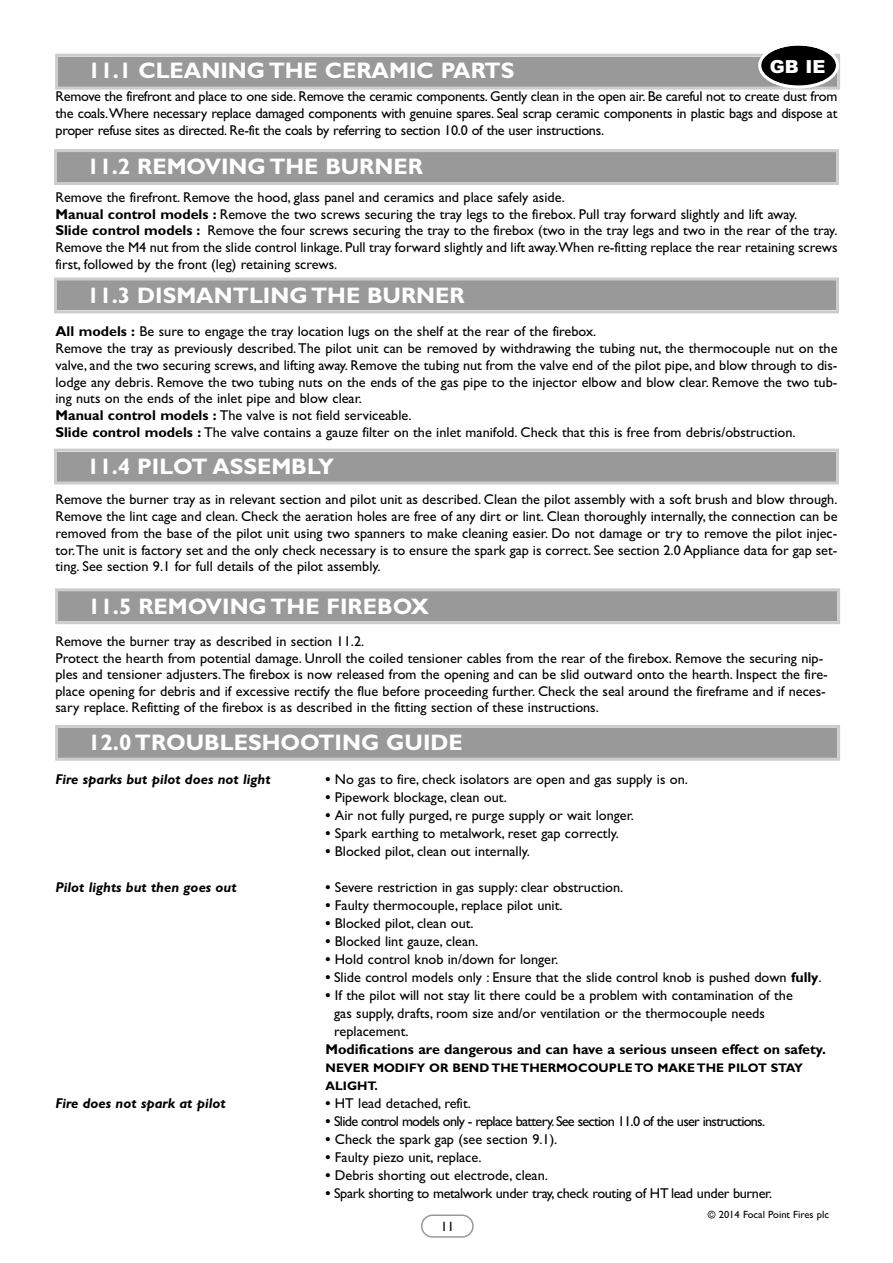
<style>
.page{position:relative;width:893px;height:1263px;background:#fff}
.page>*{position:absolute;margin:0;border:0;box-sizing:border-box;transform-origin:0 0}
.t1{font:700 22.5px "Gill Sans";color:#fff}
.t2{font:900 18px "Arial";color:#fff}
.t3{font:14.25px/16.8px "Gill Sans";color:#000}
.t4{font:italic 700 14.25px "Gill Sans";color:#000}
.t5{font:14.25px "Gill Sans";letter-spacing:-.05em;color:#000}
.t6{font:14.25px "Gill Sans";letter-spacing:-.025em;color:#000}
.t7{font:700 14.25px "Gill Sans";color:#000}
.t8{font:13.5px "Gill Sans";color:#000}
.t9{font:700 12.45px/18px "Gill Sans";color:#000}
.t10{font:10.5px "Gill Sans";color:#000}
.s1{font-weight:700}
</style>
<div class="page">
<div style="left:58px;top:57px;width:779px;height:30px;background:#999"></div>
<div style="left:55px;top:54px;width:785px;height:36px;border:3px solid #ccc"></div>
<svg style="left:758px;top:45px;width:81px;height:44px"></svg>
<div style="left:57px;top:152px;width:779px;height:30px;background:#999"></div>
<div style="left:54px;top:149px;width:785px;height:36px;border:3px solid #ccc"></div>
<div style="left:57px;top:281px;width:779px;height:29px;background:#999"></div>
<div style="left:54px;top:278px;width:785px;height:35px;border:3px solid #ccc"></div>
<div style="left:57px;top:452px;width:779px;height:29px;background:#999"></div>
<div style="left:54px;top:449px;width:785px;height:35px;border:3px solid #ccc"></div>
<svg style="left:421px;top:1214px;width:53px;height:24px"></svg>
<div style="left:58px;top:591px;width:779px;height:30px;background:#999"></div>
<div style="left:55px;top:588px;width:785px;height:36px;border:3px solid #ccc"></div>
<div style="left:58px;top:728px;width:779px;height:30px;background:#999"></div>
<div style="left:55px;top:725px;width:785px;height:36px;border:3px solid #ccc"></div>
<h1 class="t1" style="left:88px;top:57px;width:428px">11.1 CLEANING THE CERAMIC PARTS</h1>
<p class="t2" style="left:770px;top:56px;width:57px">GB IE</p>
<p class="t3" style="left:55px;top:88px;width:783px;text-align:justify">Remove the firefront and place to one side. Remove the ceramic components. Gently clean in the open air. Be careful not to create dust from the coals.Where necessary replace damaged components with genuine spares. Seal scrap ceramic components in plastic bags and dispose at proper refuse sites as directed. Re-fit the coals by referring to section 10.0 of the user instructions.</p>
<h1 class="t1" style="left:87px;top:154px;width:337px">11.2 REMOVING THE BURNER</h1>
<p class="t3" style="left:55px;top:188px;width:783px">Remove the firefront. Remove the hood, glass panel and ceramics and place safely aside.<br><span class="s1">Manual control models :</span> Remove the two screws securing the tray legs to the firebox. Pull tray forward slightly and lift away.<br><span class="s1">Slide control models :</span> Remove the four screws securing the tray to the firebox (two in the tray legs and two in the rear of the tray.<br>Remove the M4 nut from the slide control linkage. Pull tray forward slightly and lift away.When re-fitting replace the rear retaining screws first, followed by the front (leg) retaining screws.</p>
<h1 class="t1" style="left:87px;top:282px;width:379px">11.3 DISMANTLING THE BURNER</h1>
<p class="t3" style="left:55px;top:323px;width:783px"><span class="s1">All models :</span> Be sure to engage the tray location lugs on the shelf at the rear of the firebox.<br>Remove the tray as previously described.The pilot unit can be removed by withdrawing the tubing nut, the thermocouple nut on the valve, and the two securing screws, and lifting away. Remove the tubing nut from the valve end of the pilot pipe, and blow through to dis&shy;lodge any debris. Remove the two tubing nuts on the ends of the gas pipe to the injector elbow and blow clear. Remove the two tub&shy;ing nuts on the ends of the inlet pipe and blow clear.<br><span class="s1">Manual control models :</span> The valve is not field serviceable.<br><span class="s1">Slide control models :</span> The valve contains a gauze filter on the inlet manifold. Check that this is free from debris/obstruction.</p>
<h1 class="t1" style="left:87px;top:453px;width:248px">11.4 PILOT ASSEMBLY</h1>
<p class="t3" style="left:55px;top:491px;width:783px;text-align:justify">Remove the burner tray as in relevant section and pilot unit as described. Clean the pilot assembly with a soft brush and blow through.<br>Remove the lint cage and clean. Check the aeration holes are free of any dirt or lint. Clean thoroughly internally, the connection can be removed from the base of the pilot unit using two spanners to make cleaning easier. Do not damage or try to remove the pilot injec&shy;tor.The unit is factory set and the only check necessary is to ensure the spark gap is correct. See section 2.0 Appliance data for gap set&shy;ting. See section 9.1 for full details of the pilot assembly.</p>
<h1 class="t1" style="left:88px;top:593px;width:342px">11.5 REMOVING THE FIREBOX</h1>
<p class="t3" style="left:55px;top:633px;width:774px">Remove the burner tray as described in section 11.2.<br>Protect the hearth from potential damage. Unroll the coiled tensioner cables from the rear of the firebox. Remove the securing nip&shy;ples and tensioner adjusters.The firebox is now released from the opening and can be slid outward onto the hearth. Inspect the fire&shy;place opening for debris and if excessive rectify the flue before proceeding further. Check the seal around the fireframe and if neces&shy;sary replace. Refitting of the firebox is as described in the fitting section of these instructions.</p>
<h1 class="t1" style="left:88px;top:729px;width:376px">12.0 TROUBLESHOOTING GUIDE</h1>
<p class="t4" style="left:55px;top:771px;width:217px">Fire sparks but pilot does not light</p>
<p class="t3" style="left:325px;top:771px;width:364px"><span class="s1">•</span> No gas to fire, check isolators are open and gas supply is on.</p>
<p class="t3" style="left:325px;top:789px;width:183px"><span class="s1">•</span> Pipework blockage, clean out.</p>
<p class="t3" style="left:325px;top:807px;width:310px"><span class="s1">•</span> Air not fully purged, re purge supply or wait longer.</p>
<p class="t3" style="left:325px;top:825px;width:295px"><span class="s1">•</span> Spark earthing to metalwork, reset gap correctly.</p>
<p class="t3" style="left:325px;top:843px;width:206px"><span class="s1">•</span> Blocked pilot, clean out internally.</p>
<p class="t4" style="left:55px;top:879px;width:183px">Pilot lights but then goes out</p>
<p class="t3" style="left:325px;top:879px;width:299px"><span class="s1">•</span> Severe restriction in gas supply: clear obstruction.</p>
<p class="t3" style="left:325px;top:897px;width:239px"><span class="s1">•</span> Faulty thermocouple, replace pilot unit.</p>
<p class="t3" style="left:325px;top:915px;width:150px"><span class="s1">•</span> Blocked pilot, clean out.</p>
<p class="t3" style="left:325px;top:933px;width:154px"><span class="s1">•</span> Blocked lint gauze, clean.</p>
<p class="t3" style="left:325px;top:951px;width:234px"><span class="s1">•</span> Hold control knob in/down for longer.</p>
<p class="t3" style="left:325px;top:969px;width:498px"><span class="s1">•</span> Slide control models only : Ensure that the slide control knob is pushed down <span class="s1">fully</span>.</p>
<p class="t3" style="left:334px;top:986px;width:460px;line-height:18px;text-indent:-9px"><span class="s1">•</span> If the pilot will not stay lit there could be a problem with contamination of the gas supply, drafts, room size and/or ventilation or the thermocouple needs replacement.</p>
<p class="t7" style="left:325px;top:1041px;width:502px">Modifications are dangerous and can have a serious unseen effect on safety.</p>
<p class="t9" style="left:325px;top:1059px;width:479px">NEVER MODIFY OR BEND THE THERMOCOUPLE TO MAKE THE PILOT STAY<br>ALIGHT.</p>
<p class="t4" style="left:56px;top:1095px;width:172px">Fire does not spark at pilot</p>
<p class="t3" style="left:326px;top:1095px;width:147px"><span class="s1">•</span> HT lead detached, refit.</p>
<p class="t5" style="left:326px;top:1113px;width:441px"><span class="s1">•</span> Slide control models only - replace battery. See section 11.0 of the user instructions.</p>
<p class="t3" style="left:325px;top:1131px;width:233px"><span class="s1">•</span> Check the spark gap (see section 9.1).</p>
<p class="t3" style="left:325px;top:1149px;width:158px"><span class="s1">•</span> Faulty piezo unit, replace.</p>
<p class="t3" style="left:325px;top:1167px;width:224px"><span class="s1">•</span> Debris shorting out electrode, clean.</p>
<p class="t6" style="left:325px;top:1185px;width:448px"><span class="s1">•</span> Spark shorting to metalwork under tray, check routing of HT lead under burner.</p>
<p class="t8" style="left:441px;top:1218px;width:15px">11</p>
<p class="t10" style="left:708px;top:1208px;width:123px">© 2014 Focal Point Fires plc</p>
</div>
